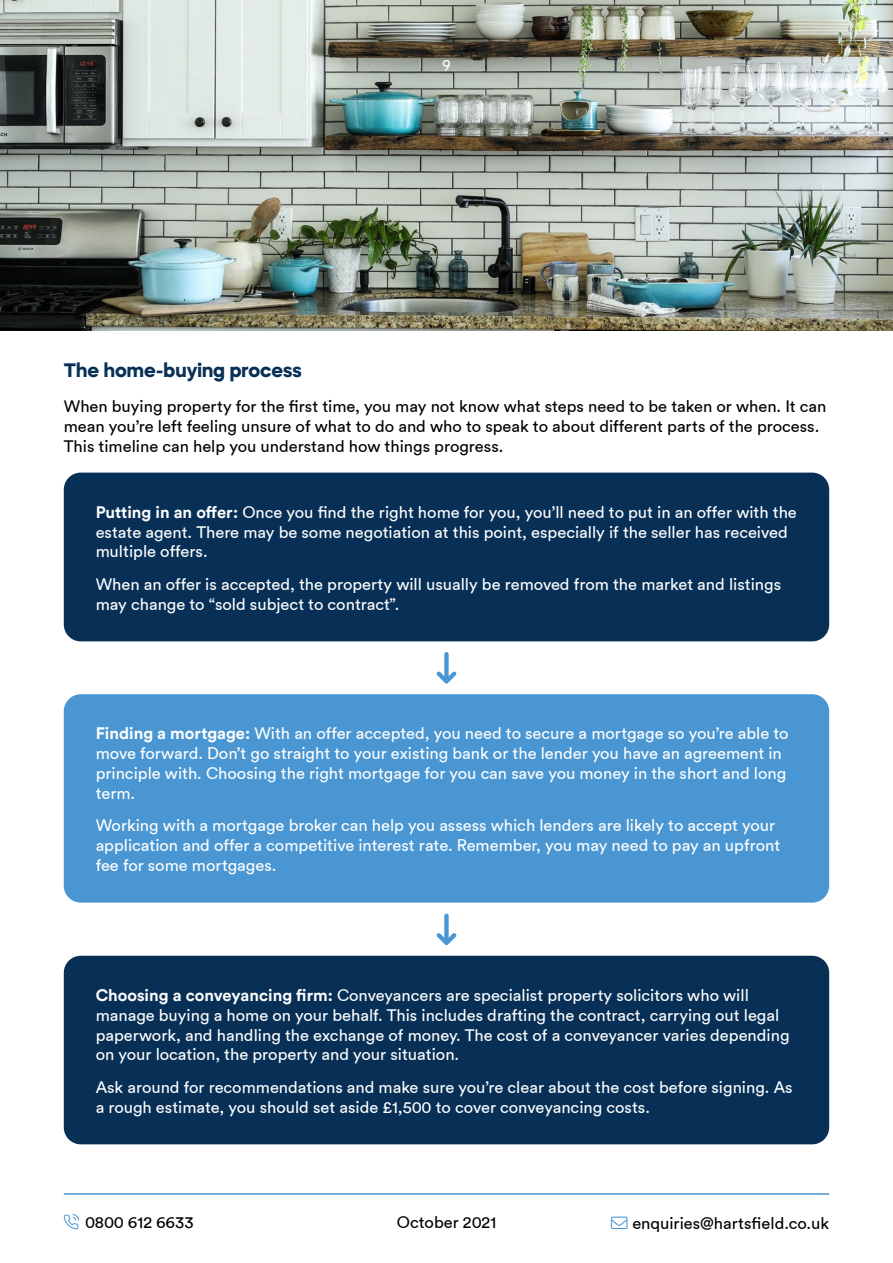
<style>
.page{position:relative;width:893px;height:1263px;background:#fff}
.page>*{position:absolute;margin:0;border:0;box-sizing:border-box;transform-origin:0 0}
.t1{font:700 19.5px "Mazzard H";color:#083057}
.t2{font:16.5px/19.8px "Circular Std";color:#fff}
.t3{font:16.5px/19.8px "Circular Std";color:#000}
.t4{font:15px "Azo Sans";color:#fff}
.s1{font-weight:700}
.s2{color:#4a96d2}
</style>
<div class="page">
<img style="left:0;top:0;width:893px;height:330px">
<hr style="left:64px;top:1193px;width:765px;height:2px;background:#4a96d2">
<div style="left:64px;top:473px;width:765px;height:168px;background:#083057;border-radius:17px"></div>
<svg style="left:437px;top:652px;width:20px;height:32px"></svg>
<div style="left:64px;top:694px;width:765px;height:209px;background:#4a96d2;border-radius:17px"></div>
<svg style="left:437px;top:913px;width:20px;height:32px"></svg>
<div style="left:64px;top:956px;width:765px;height:188px;background:#083057;border-radius:17px"></div>
<svg style="left:64px;top:1214px;width:15px;height:15px"></svg>
<p class="t1" style="left:64px;top:357px;width:240px">The home-buying process</p>
<p class="t4" style="left:442px;top:56px;width:10px">9</p>
<p class="t3" style="left:64px;top:397px;width:764px">When buying property for the first time, you may not know what steps need to be taken or when. It can mean you’re left feeling unsure of what to do and who to speak to about different parts of the process.<br>This timeline can help you understand how things progress.</p>
<p class="t2" style="left:96px;top:502px;width:703px"><span class="s1">Putting in an offer:</span> Once you find the right home for you, you’ll need to put in an offer with the estate agent. There may be some negotiation at this point, especially if the seller has received multiple offers.</p>
<p class="t2" style="left:96px;top:575px;width:687px">When an offer is accepted, the property will usually be removed from the market and listings may change to “sold subject to contract”.</p>
<p class="t2" style="left:96px;top:724px;width:695px"><span class="s1">Finding a mortgage:</span> With an offer accepted, you need to secure a mortgage so you’re able to move forward. Don’t go straight to your existing bank or the lender you have an agreement in principle with. Choosing the right mortgage for you can save you money in the short and long term.</p>
<p class="t2" style="left:96px;top:816px;width:686px">Working with a mortgage broker can help you assess which lenders are likely to accept your application and offer a competitive interest rate. Remember, you may need to pay an upfront fee for some mortgages.</p>
<p class="t2" style="left:96px;top:986px;width:695px"><span class="s1">Choosing a conveyancing firm:</span> Conveyancers are specialist property solicitors who will manage buying a home on your behalf. This includes drafting the contract, carrying out legal paperwork, and handling the exchange of money. The cost of a conveyancer varies depending on your location, the property and your situation.</p>
<p class="t2" style="left:96px;top:1078px;width:698px">Ask around for recommendations and make sure you’re clear about the cost before signing. As a rough estimate, you should set aside £1,500 to cover conveyancing costs.</p>
<p class="t3" style="left:397px;top:1213px;width:101px">October 2021</p>
<p class="t3" style="left:85px;top:1213px;width:110px">0800 612 6633</p>
<p class="t3" style="left:611px;top:1214px;width:219px"><span class="s2">→</span> enquiries@hartsfield.co.uk</p>
</div>
